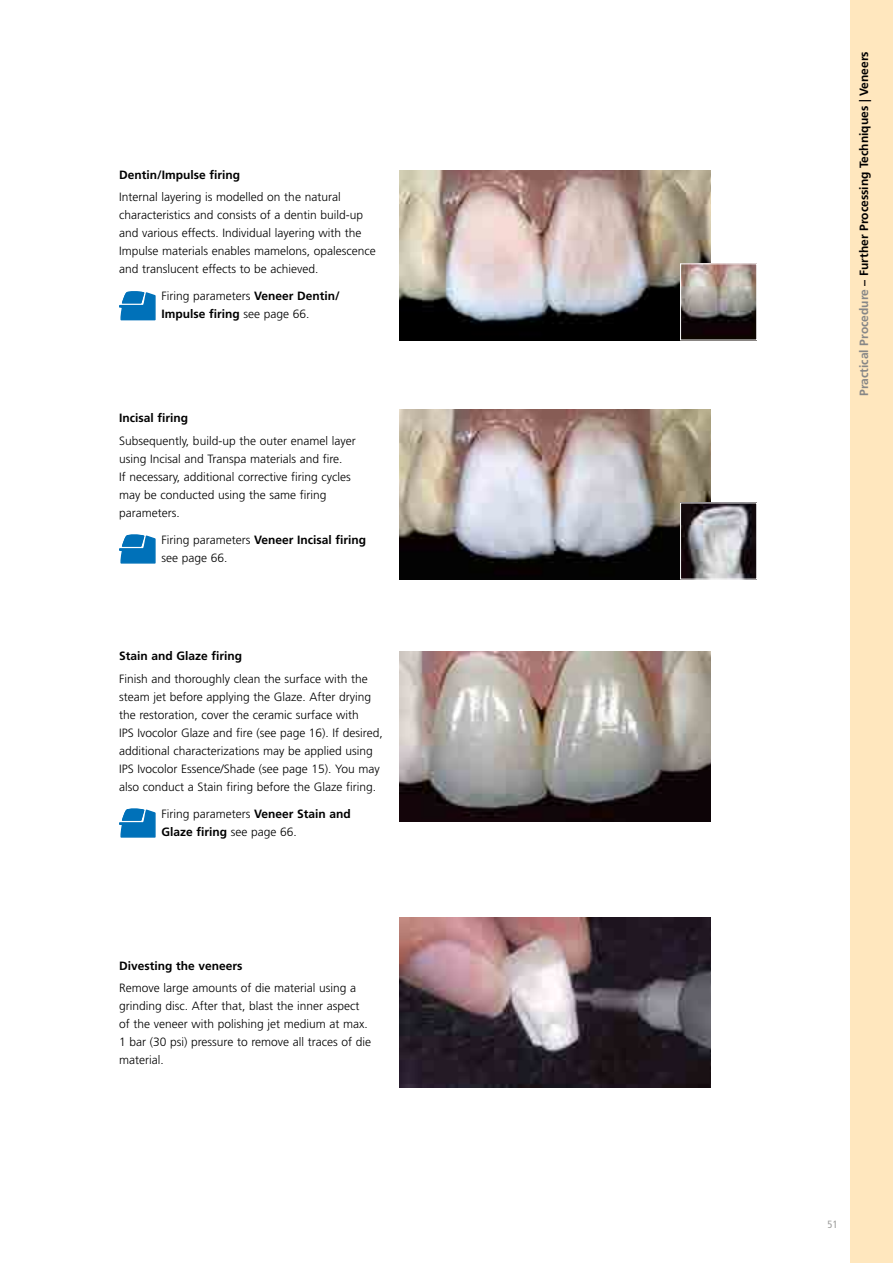
<style>
.page{position:relative;width:893px;height:1263px;background:#fff}
.page>*{position:absolute;margin:0;border:0;box-sizing:border-box;transform-origin:0 0}
.t1{font:300 12px/18px "Frutiger";color:#000}
.t2{font:700 12px "Frutiger";color:#000}
.t3{font:condensed 10.5px "Frutiger";color:#9d9d9c}
.s1{font-weight:700}
.s2{color:#878787}
</style>
<div class="page">
<div style="left:851px;top:0;width:42px;height:1263px;background:#ffe7be"></div>
<img style="left:400px;top:170px;width:311px;height:170px">
<img style="left:400px;top:409px;width:311px;height:170px">
<img style="left:400px;top:651px;width:311px;height:170px">
<img style="left:400px;top:918px;width:311px;height:170px">
<img style="left:682px;top:266px;width:73px;height:72px">
<div style="left:680px;top:264px;width:77px;height:76px;border:1px solid #fff"></div>
<img style="left:682px;top:505px;width:73px;height:72px">
<div style="left:680px;top:503px;width:77px;height:76px;border:1px solid #fff"></div>
<svg style="left:119px;top:291px;width:37px;height:30px"></svg>
<svg style="left:119px;top:534px;width:37px;height:30px"></svg>
<svg style="left:119px;top:808px;width:37px;height:30px"></svg>
<p class="t2" style="left:119px;top:168px;width:123px">Dentin/Impulse firing</p>
<p class="t1" style="left:119px;top:188px;width:258px">Internal layering is modelled on the natural characteristics and consists of a dentin build-up and various effects. Individual layering with the Impulse materials enables mamelons, opalescence and translucent effects to be achieved.</p>
<p class="t1" style="left:162px;top:287px;width:180px">Firing parameters <span class="s1">Veneer Dentin/<br>Impulse firing</span> see page 66.</p>
<p class="t2" style="left:119px;top:411px;width:71px">Incisal firing</p>
<p class="t1" style="left:119px;top:432px;width:238px">Subsequently, build-up the outer enamel layer using Incisal and Transpa materials and fire.<br>If necessary, additional corrective firing cycles may be conducted using the same firing parameters.</p>
<p class="t1" style="left:162px;top:531px;width:206px">Firing parameters <span class="s1">Veneer Incisal firing </span>see page 66.</p>
<p class="t2" style="left:119px;top:649px;width:125px">Stain and Glaze firing</p>
<p class="t1" style="left:119px;top:670px;width:265px">Finish and thoroughly clean the surface with the steam jet before applying the Glaze. After drying the restoration, cover the ceramic surface with<br>IPS Ivocolor Glaze and fire (see page 16). If desired, additional characterizations may be applied using IPS Ivocolor Essence/Shade (see page 15). You may also conduct a Stain firing before the Glaze firing.</p>
<p class="t1" style="left:162px;top:805px;width:191px">Firing parameters <span class="s1">Veneer Stain and<br>Glaze firing</span> see page 66.</p>
<p class="t2" style="left:119px;top:959px;width:125px">Divesting the veneers</p>
<p class="t1" style="left:119px;top:979px;width:254px">Remove large amounts of die material using a grinding disc. After that, blast the inner aspect of the veneer with polishing jet medium at max.<br>1 bar (30 psi) pressure to remove all traces of die material.</p>
<p class="t2" style="left:857px;top:396px;width:346px;rotate:-90deg"><span class="s2">Practical Procedure</span> – Further Processing Techniques | Veneers</p>
<p class="t3" style="left:828px;top:1218px;width:12px">51</p>
</div>
